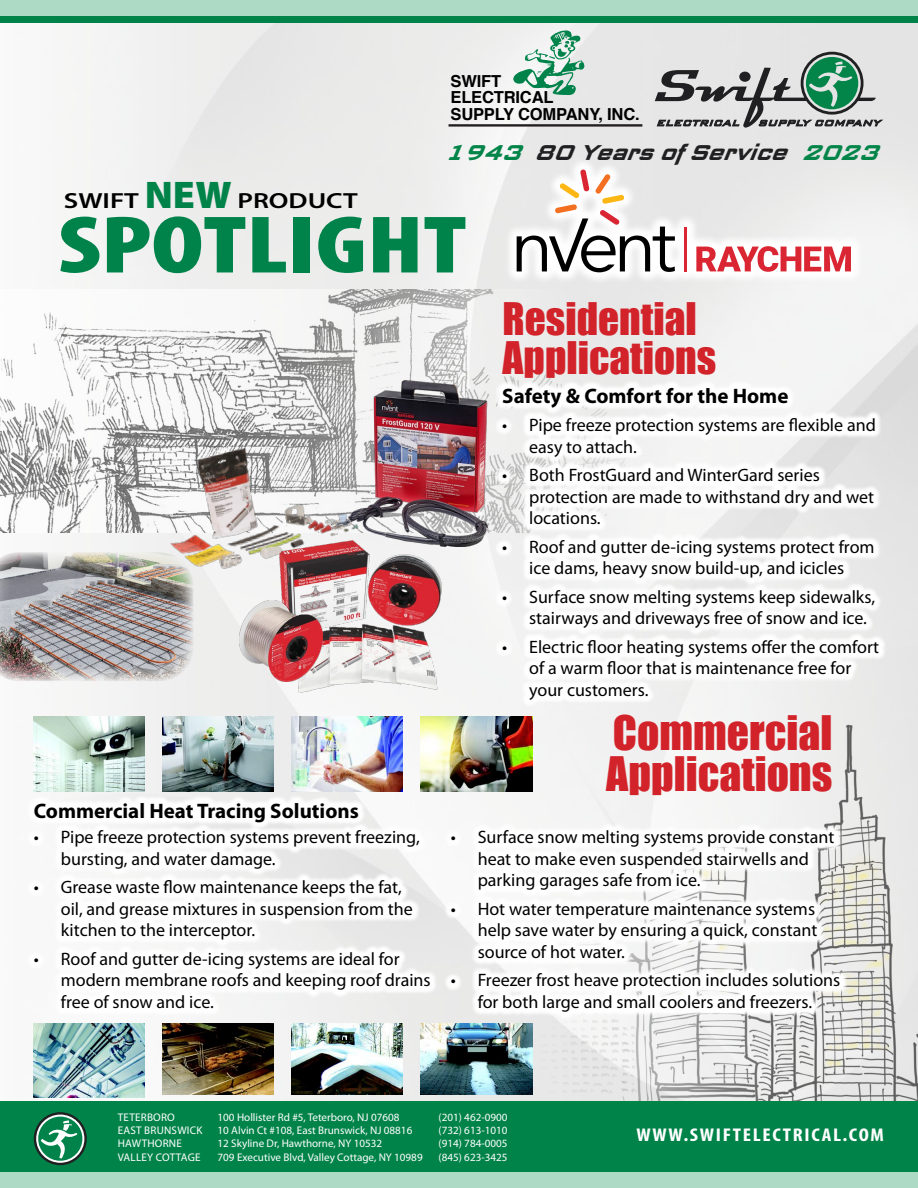
<style>
.page{position:relative;width:918px;height:1188px;background:#fff}
.page>*{position:absolute;margin:0;border:0;box-sizing:border-box;transform-origin:0 0}
.t1{font:900 condensed 82.2px "Myriad Pro";color:#00834a;scale:1.27 1}
.t2{font:43.65px/41.1px "Impact";color:#d2232a}
.t3{font:41.25px/38.8px "Impact";color:#d2232a}
.t4{font:italic 700 22.35px "Bank Sans EFCY";color:#201f21}
.t5{font:600 21.9px "Myriad Pro";color:#000;scale:1.27 1}
.t6{font:700 21px "Myriad Pro";color:#000}
.t7{font:700 condensed 18.45px "Myriad Pro";letter-spacing:.08em;color:#fff;scale:1.14 1}
.t8{font:18px/21.6px "Myriad Pro";color:#000}
.t9{font:700 16.5px/16.5px "Helvetica";letter-spacing:-.01em;color:#000}
.t10{font:11.1px "Myriad Pro";color:#fff}
.t11{font:11.1px "Myriad Pro";letter-spacing:.02em;color:#fff}
.s1{color:#03854a}
.s2{font-weight:900;font-size:38.7px;color:#008349}
</style>
<div class="page">
<img style="left:0;top:22px;width:918px;height:1080px">
<img style="left:133px;top:717px;width:785px;height:385px">
<div style="left:0;top:1102px;width:918px;height:86px;background:#008349"></div>
<div style="left:0;top:1172px;width:918px;height:16px;background:#addac4"></div>
<svg style="left:35px;top:1113px;width:50px;height:51px"></svg>
<div style="left:34px;top:1112px;width:53px;height:53px;border:2px solid #201f21;border-radius:50%"></div>
<svg style="left:38px;top:1117px;width:44px;height:44px"></svg>
<img style="left:0;top:289px;width:766px;height:244px">
<svg style="left:494px;top:380px;width:394px;height:328px"></svg>
<svg style="left:26px;top:822px;width:822px;height:198px"></svg>
<svg style="left:26px;top:795px;width:340px;height:35px"></svg>
<img style="left:332px;top:380px;width:156px;height:166px">
<img style="left:279px;top:541px;width:163px;height:151px">
<img style="left:240px;top:601px;width:82px;height:80px">
<img style="left:0;top:552px;width:194px;height:129px">
<img style="left:154px;top:427px;width:211px;height:154px">
<img style="left:34px;top:1023px;width:111px;height:75px">
<img style="left:34px;top:717px;width:111px;height:74px">
<img style="left:163px;top:1023px;width:111px;height:71px">
<img style="left:163px;top:717px;width:111px;height:74px">
<img style="left:291px;top:1023px;width:111px;height:71px">
<img style="left:291px;top:717px;width:111px;height:74px">
<img style="left:420px;top:1023px;width:112px;height:71px">
<img style="left:420px;top:717px;width:112px;height:74px">
<div style="left:801px;top:52px;width:63px;height:63px;border:3px solid #201f21;border-radius:50%"></div>
<svg style="left:655px;top:57px;width:228px;height:71px;background:#a3b1ab"></svg>
<svg style="left:513px;top:30px;width:71px;height:65px"></svg>
<hr style="left:449px;top:124px;width:193px;height:3px;background:#231f20">
<div style="left:0;top:0;width:918px;height:22px;background:#008349"></div>
<div style="left:0;top:0;width:918px;height:16px;background:#addac4"></div>
<svg style="left:504px;top:157px;width:360px;height:128px;fill:#eaeae9"></svg>
<hr style="left:684px;top:227px;width:3px;height:44px;background:#d92632">
<svg style="left:517px;top:170px;width:158px;height:102px"></svg>
<svg style="left:696px;top:246px;width:155px;height:26px"></svg>
<p class="t9" style="left:451px;top:73px;width:191px">SWIFT<br>ELECTRICAL<br>SUPPLY COMPANY, INC.</p>
<p class="t4" style="left:445px;top:140px;width:441px"><span class="s1">1943</span> 80 Years of Service <span class="s1">2023</span></p>
<p class="t5" style="left:64px;top:188px;width:233px">SWIFT <span class="s2">NEW</span> PRODUCT</p>
<h1 class="t1" style="left:58px;top:199px;width:323px">SPOTLIGHT</h1>
<p class="t6" style="left:34px;top:799px;width:327px">Commercial Heat Tracing Solutions</p>
<h3 class="t3" style="left:503px;top:299px;width:215px">Residential<br>Applications</h3>
<p class="t6" style="left:502px;top:384px;width:288px">Safety &amp; Comfort for the Home</p>
<p class="t8" style="left:529px;top:415px;width:348px;text-indent:-27px">• Pipe freeze protection systems are flexible and easy to attach.</p>
<p class="t8" style="left:529px;top:465px;width:346px;text-indent:-27px">• Both FrostGuard and WinterGard series protection are made to withstand dry and wet locations.</p>
<p class="t8" style="left:502px;top:536px;width:374px;text-align:center">• Roof and gutter de-icing systems protect from ice dams, heavy snow build-up, and icicles</p>
<p class="t8" style="left:529px;top:586px;width:347px;text-indent:-27px">• Surface snow melting systems keep sidewalks, stairways and driveways free of snow and ice.</p>
<p class="t8" style="left:529px;top:636px;width:352px;text-indent:-27px">• Electric floor heating systems offer the comfort of a warm floor that is maintenance free for your customers.</p>
<h2 class="t2" style="left:606px;top:711px;width:228px">Commercial<br>Applications</h2>
<p class="t8" style="left:61px;top:827px;width:360px;text-indent:-27px">• Pipe freeze protection systems prevent freezing, bursting, and water damage.</p>
<p class="t8" style="left:61px;top:877px;width:354px;text-indent:-27px">• Grease waste flow maintenance keeps the fat, oil, and grease mixtures in suspension from the kitchen to the interceptor.</p>
<p class="t8" style="left:61px;top:948px;width:371px;text-indent:-27px">• Roof and gutter de-icing systems are ideal for modern membrane roofs and keeping roof drains free of snow and ice.</p>
<p class="t8" style="left:478px;top:827px;width:358px;text-indent:-27px">• Surface snow melting systems provide constant heat to make even suspended stairwells and parking garages safe from ice.</p>
<p class="t8" style="left:478px;top:898px;width:341px;text-indent:-27px">• Hot water temperature maintenance systems help save water by ensuring a quick, constant source of hot water.</p>
<p class="t8" style="left:451px;top:970px;width:391px;text-align:center">• Freezer frost heave protection includes solutions for both large and small coolers and freezers.</p>
<p class="t11" style="left:118px;top:1111px;width:59px">TETERBORO</p>
<p class="t10" style="left:218px;top:1111px;width:183px">100 Hollister Rd #5, Teterboro, NJ 07608</p>
<p class="t10" style="left:439px;top:1111px;width:70px">(201) 462-0900</p>
<p class="t11" style="left:118px;top:1124px;width:86px">EAST BRUNSWICK</p>
<p class="t10" style="left:218px;top:1124px;width:196px">10 Alvin Ct #108, East Brunswick, NJ 08816</p>
<p class="t10" style="left:439px;top:1124px;width:70px">(732) 613-1010</p>
<p class="t11" style="left:118px;top:1138px;width:66px">HAWTHORNE</p>
<p class="t10" style="left:218px;top:1138px;width:166px">12 Skyline Dr, Hawthorne, NY 10532</p>
<p class="t10" style="left:439px;top:1138px;width:70px">(914) 784-0005</p>
<p class="t11" style="left:118px;top:1151px;width:84px">VALLEY COTTAGE</p>
<p class="t10" style="left:218px;top:1151px;width:207px">709 Executive Blvd, Valley Cottage, NY 10989</p>
<p class="t10" style="left:439px;top:1151px;width:70px">(845) 623-3425</p>
<p class="t7" style="left:637px;top:1125px;width:219px">WWW.SWIFTELECTRICAL.COM</p>
</div>
